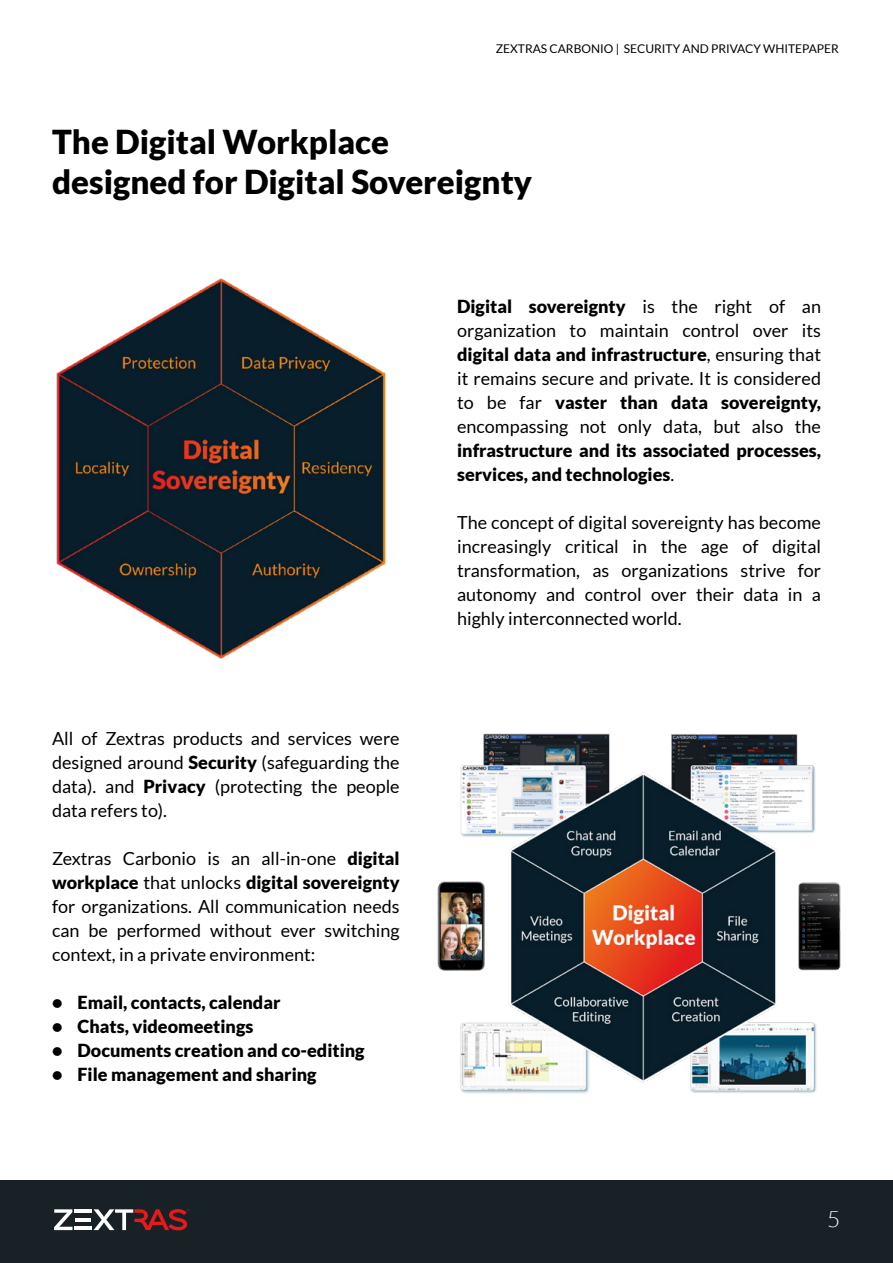
<style>
.page{position:relative;width:893px;height:1263px;background:#fff}
.page>*{position:absolute;margin:0;border:0;box-sizing:border-box;transform-origin:0 0}
.t1{font:900 33px/39.6px "Lato";color:#000}
.t2{font:300 22.5px "Lato";color:#fff}
.t3{font:18px/24px "Lato";color:#000;text-align:justify}
.t4{font:900 18px/24px "Lato";color:#000}
.t5{font:12px "Lato";color:#020203}
.s1{color:#000}
.s2{font-weight:900}
.s3{font-weight:400}
</style>
<div class="page">
<div style="left:0;top:1180px;width:893px;height:83px;background:#182126"></div>
<svg style="left:54px;top:1209px;width:19px;height:21px"></svg>
<hr style="left:75px;top:1218px;width:16px;height:3px;background:#fff">
<hr style="left:75px;top:1227px;width:17px;height:3px;background:#fff">
<hr style="left:75px;top:1209px;width:17px;height:4px;background:#fff">
<svg style="left:94px;top:1209px;width:95px;height:21px"></svg>
<img style="left:437px;top:733px;width:403px;height:361px">
<img style="left:56px;top:278px;width:330px;height:381px">
<p class="t5" style="left:496px;top:42px;width:345px"><span class="s1">ZEXTRAS CARBON</span>IO | SECURITY AND PRIVACY WHITEPAPER</p>
<h1 class="t1" style="left:52px;top:122px;width:482px">The Digital Workplace<br>designed for Digital Sovereignty</h1>
<p class="t3" style="left:52px;top:726px;width:349px">All of Zextras products and services were designed around <span class="s2">Security</span> (safeguarding the data). and <span class="s2">Privacy</span> (protecting the people data refers to).</p>
<p class="t3" style="left:52px;top:846px;width:349px">Zextras Carbonio is an all-in-one <span class="s2">digital workplace</span> that unlocks <span class="s2">digital sovereignty </span>for organizations. All communication needs can be performed without ever switching context, in a private environment:</p>
<p class="t4" style="left:52px;top:990px;width:230px">• Email, contacts, calendar</p>
<p class="t4" style="left:52px;top:1014px;width:203px">• Chats, videomeetings</p>
<p class="t4" style="left:52px;top:1038px;width:314px">• Documents creation and co-editing</p>
<p class="t4" style="left:52px;top:1062px;width:266px">• File management and sharing</p>
<p class="t3" style="left:457px;top:294px;width:365px"><span class="s2">Digital sovereignty</span> is the right of an organization to maintain control over its <span class="s2">digital data and infrastructure</span>, ensuring that it remains secure and private. It is considered to be far <span class="s2">vaster than data sovereignty, </span>encompassing not only data, but also the</p>
<p class="t4" style="left:457px;top:438px;width:365px">infrastructure and its associated processes, services, and technologies<span class="s3">.</span></p>
<p class="t3" style="left:457px;top:510px;width:365px">The concept of digital sovereignty has become increasingly critical in the age of digital transformation, as organizations strive for autonomy and control over their data in a highly interconnected world.</p>
<p class="t2" style="left:827px;top:1207px;width:15px">5</p>
</div>
